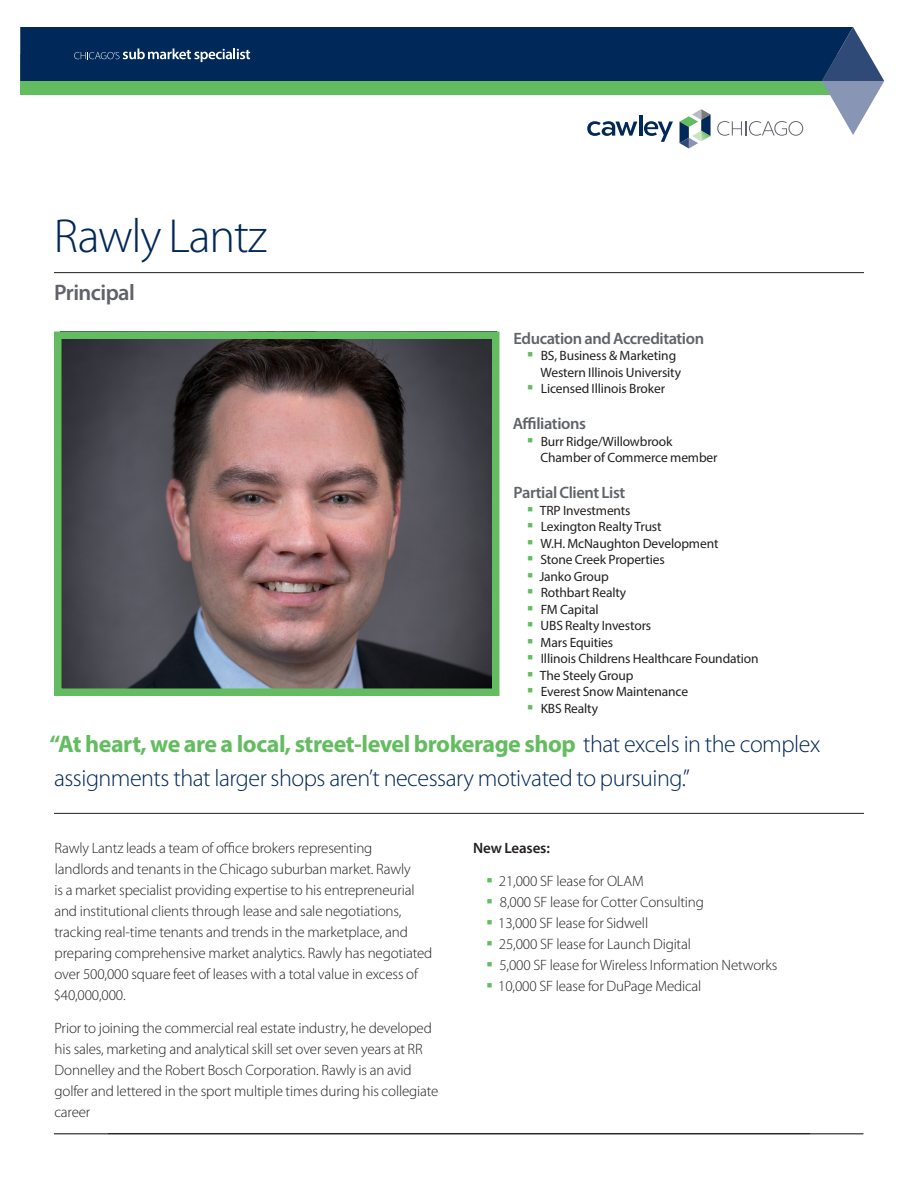
<style>
.page{position:relative;width:918px;height:1188px;background:#fff}
.page>*{position:absolute;margin:0;border:0;box-sizing:border-box;transform-origin:0 0}
.Cawley_Primary_HEADL{font:300 48px "Myriad Pro";letter-spacing:-.025em;color:#002858}
.Cawley_PULL_QUOTE{font:300 24px/34.5px "Myriad Pro";letter-spacing:-.02em;color:#002858}
.Cawley_SUBHEADLINE_2{font:600 22.5px "Myriad Pro";letter-spacing:-.025em;color:#5f6369}
.Cawley_BIO_SUBHEADLI{font:600 16.5px "Myriad Pro";letter-spacing:-.025em;color:#5f6369}
.Cawley_BODY_COPY{font:300 15px/21px "Myriad Pro";letter-spacing:-.01em;color:#231f20}
.Cawley_BODY_COPY-2{font:600 15px "Myriad Pro";letter-spacing:-.01em;color:#231f20}
.t1{font:13.5px/16.5px "Myriad Pro";letter-spacing:-.01em;color:#231f20}
.s1{font-weight:700;color:#63bd60}
</style>
<div class="page">
<div style="left:20px;top:54px;width:837px;height:40px;background:#63bd60"></div>
<div style="left:20px;top:27px;width:802px;height:54px;background:#002858"></div>
<svg style="left:822px;top:27px;width:62px;height:108px"></svg>
<svg style="left:74px;top:48px;width:176px;height:14px;background:#3c5a7f"></svg>
<svg style="left:587px;top:121px;width:50px;height:15px"></svg>
<hr style="left:639px;top:116px;width:3px;height:20px;background:#002858">
<svg style="left:644px;top:121px;width:29px;height:21px"></svg>
<svg style="left:717px;top:121px;width:86px;height:15px"></svg>
<svg style="left:680px;top:109px;width:31px;height:39px"></svg>
<hr style="left:54px;top:1133px;width:809px;height:1px;background:#231f20">
<hr style="left:54px;top:813px;width:810px;height:1px;background:#231f20">
<hr style="left:54px;top:272px;width:810px;height:1px;background:#231f20">
<img style="left:63px;top:341px;width:428px;height:346px">
<div style="left:54px;top:332px;width:446px;height:364px;border:8px solid #63bd60"></div>
<p class="Cawley_Primary_HEADL" style="left:54px;top:210px;width:215px">Rawly Lantz</p>
<p class="Cawley_SUBHEADLINE_2" style="left:54px;top:279px;width:82px">Principal</p>
<p class="Cawley_BIO_SUBHEADLI" style="left:514px;top:328px;width:192px">Education and Accreditation</p>
<p class="t1" style="left:541px;top:347px;width:142px">BS, Business &amp; Marketing<br>Western Illinois University</p>
<p class="t1" style="left:541px;top:380px;width:126px">Licensed Illinois Broker</p>
<p class="Cawley_BIO_SUBHEADLI" style="left:513px;top:413px;width:75px">Affiliations</p>
<p class="t1" style="left:540px;top:433px;width:179px">Burr Ridge/Willowbrook<br>Chamber of Commerce member</p>
<p class="Cawley_BIO_SUBHEADLI" style="left:514px;top:482px;width:113px">Partial Client List</p>
<p class="t1" style="left:540px;top:502px;width:92px">TRP Investments</p>
<p class="t1" style="left:541px;top:518px;width:122px">Lexington Realty Trust</p>
<p class="t1" style="left:541px;top:535px;width:179px">W.H. McNaughton Development</p>
<p class="t1" style="left:540px;top:551px;width:126px">Stone Creek Properties</p>
<p class="t1" style="left:539px;top:568px;width:71px">Janko Group</p>
<p class="t1" style="left:541px;top:584px;width:87px">Rothbart Realty</p>
<p class="t1" style="left:541px;top:601px;width:59px">FM Capital</p>
<p class="t1" style="left:541px;top:617px;width:112px">UBS Realty Investors</p>
<p class="t1" style="left:541px;top:634px;width:74px">Mars Equities</p>
<p class="t1" style="left:541px;top:650px;width:219px">Illinois Childrens Healthcare Foundation</p>
<p class="t1" style="left:540px;top:667px;width:95px">The Steely Group</p>
<p class="t1" style="left:541px;top:683px;width:149px">Everest Snow Maintenance</p>
<p class="t1" style="left:541px;top:700px;width:59px">KBS Realty</p>
<p class="Cawley_PULL_QUOTE" style="left:49px;top:727px;width:772px"><span class="s1">“At heart, we are a local, street-level brokerage shop</span> that excels in the complex assignments that larger shops aren’t necessary motivated to pursuing.”</p>
<p class="Cawley_BODY_COPY" style="left:54px;top:838px;width:380px">Rawly Lantz leads a team of office brokers representing<br>landlords and tenants in the Chicago suburban market. Rawly<br>is a market specialist providing expertise to his entrepreneurial and institutional clients through lease and sale negotiations, tracking real-time tenants and trends in the marketplace, and preparing comprehensive market analytics. Rawly has negotiated over 500,000 square feet of leases with a total value in excess of $40,000,000.</p>
<p class="Cawley_BODY_COPY" style="left:54px;top:1018px;width:386px">Prior to joining the commercial real estate industry, he developed his sales, marketing and analytical skill set over seven years at RR Donnelley and the Robert Bosch Corporation. Rawly is an avid golfer and lettered in the sport multiple times during his collegiate career</p>
<p class="Cawley_BODY_COPY-2" style="left:473px;top:838px;width:78px">New Leases:</p>
<p class="Cawley_BODY_COPY" style="left:499px;top:871px;width:146px">21,000 SF lease for OLAM</p>
<p class="Cawley_BODY_COPY" style="left:500px;top:892px;width:206px">8,000 SF lease for Cotter Consulting</p>
<p class="Cawley_BODY_COPY" style="left:498px;top:913px;width:151px">13,000 SF lease for Sidwell</p>
<p class="Cawley_BODY_COPY" style="left:499px;top:934px;width:194px">25,000 SF lease for Launch Digital</p>
<p class="Cawley_BODY_COPY" style="left:499px;top:955px;width:280px">5,000 SF lease for Wireless Information Networks</p>
<p class="Cawley_BODY_COPY" style="left:498px;top:976px;width:205px">10,000 SF lease for DuPage Medical</p>
</div>
